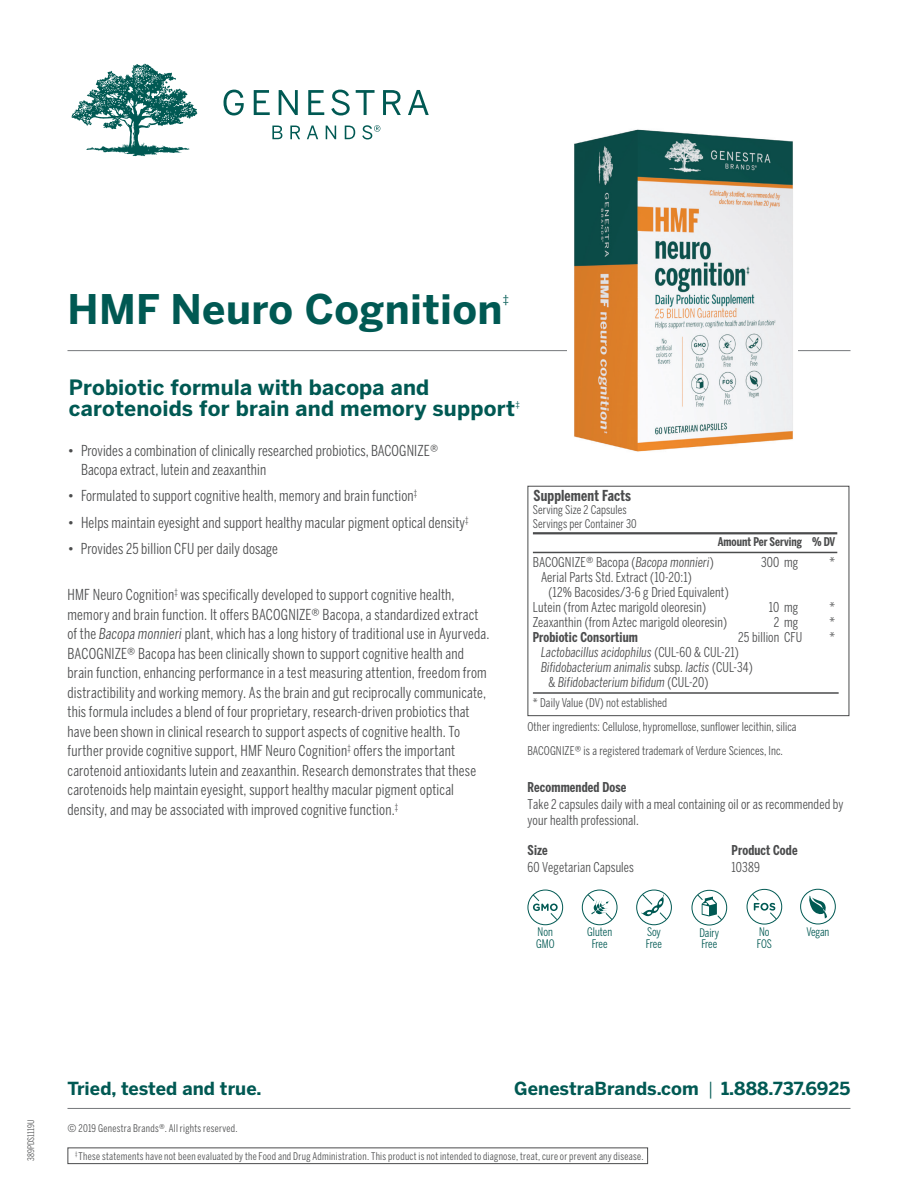
<style>
.page{position:relative;width:918px;height:1188px;background:#fff}
.page>*{position:absolute;margin:0;border:0;box-sizing:border-box;transform-origin:0 0}
.t1{font:700 40.5px "Benton Sans";letter-spacing:.01em;color:#005953}
.t2{font:700 21px/21.8px "Benton Sans";letter-spacing:.01em;color:#005953}
.t3{font:700 17.85px "Benton Sans";letter-spacing:.005em;color:#005953}
.t4{font:15px/19.5px "Benton Sans Compressed";letter-spacing:.01em;color:#4b4c4d}
.t5{font:700 15px "Benton Sans Compressed";letter-spacing:.01em;color:#4b4c4d}
.t6{font:13.5px/16.5px "Benton Sans Compressed";letter-spacing:.01em;color:#4b4c4d}
.t7{font:italic 13.5px "Benton Sans Compressed";letter-spacing:.01em;color:#4b4c4d}
.t8{font:700 13.5px "Benton Sans Compressed";letter-spacing:.01em;color:#4b4c4d}
.t9{font:12px/24.3px "Benton Sans Compressed";letter-spacing:.01em;color:#4b4c4d}
.t10{font:700 12px "Benton Sans Compressed";color:#4b4c4d}
.t11{font:11.7px/11.7px "Benton Sans Compressed";color:#005953}
.t12{font:10.95px "Benton Sans";color:#005953}
.t13{font:10.5px "Benton Sans Compressed";letter-spacing:.03em;color:#4b4c4d}
.t14{font:9px "Benton Sans Compressed";letter-spacing:.01em;color:#4b4c4d}
.t15{font:7.8px "Benton Sans";color:#005953}
.s1{font-family:"Benton Sans"}
.s2{font-style:italic}
.s3{font-style:normal}
.s4{font-family:"Benton Sans Compressed";font-weight:400}
</style>
<div class="page">
<hr style="left:68px;top:1108px;width:782px;height:1px;background:#76787b">
<svg style="left:224px;top:90px;width:205px;height:25px"></svg>
<svg style="left:272px;top:125px;width:108px;height:15px"></svg>
<svg style="left:72px;top:64px;width:126px;height:92px"></svg>
<div style="left:68px;top:1148px;width:580px;height:16px;border:1px solid #4b4c4d"></div>
<hr style="left:533px;top:532px;width:304px;height:2px;background:#4b4c4d">
<hr style="left:533px;top:552px;width:304px;height:1px;background:#4b4c4d">
<hr style="left:533px;top:692px;width:306px;height:2px;background:#4b4c4d">
<div style="left:528px;top:486px;width:321px;height:230px;border:1px solid #4b4c4d"></div>
<hr style="left:68px;top:350px;width:782px;height:1px;background:#76787b">
<img style="left:567px;top:129px;width:230px;height:323px">
<div style="left:800px;top:889px;width:36px;height:35px;border:1px solid #005953;border-radius:50%"></div>
<svg style="left:809px;top:896px;width:18px;height:23px"></svg>
<svg style="left:637px;top:890px;width:34px;height:35px"></svg>
<div style="left:636px;top:890px;width:36px;height:35px;border:1px solid #005953;border-radius:50%"></div>
<svg style="left:641px;top:894px;width:27px;height:27px"></svg>
<svg style="left:692px;top:890px;width:35px;height:35px"></svg>
<div style="left:692px;top:890px;width:35px;height:35px;border:1px solid #005953;border-radius:50%"></div>
<svg style="left:697px;top:894px;width:26px;height:27px"></svg>
<svg style="left:528px;top:890px;width:35px;height:35px"></svg>
<div style="left:528px;top:890px;width:35px;height:35px;border:1px solid #005953;border-radius:50%"></div>
<svg style="left:532px;top:894px;width:26px;height:27px"></svg>
<svg style="left:747px;top:889px;width:35px;height:35px"></svg>
<div style="left:747px;top:889px;width:35px;height:35px;border:1px solid #005953;border-radius:50%"></div>
<svg style="left:751px;top:893px;width:27px;height:27px"></svg>
<svg style="left:582px;top:890px;width:35px;height:35px"></svg>
<div style="left:582px;top:890px;width:35px;height:35px;border:1px solid #005953;border-radius:50%"></div>
<svg style="left:587px;top:894px;width:26px;height:27px"></svg>
<h1 class="t1" style="left:68px;top:285px;width:437px">HMF Neuro Cognition</h1>
<p class="t12" style="left:503px;top:292px;width:8px">‡</p>
<h2 class="t2" style="left:69px;top:376px;width:448px">Probiotic formula with bacopa and carotenoids for brain and memory support</h2>
<p class="t15" style="left:516px;top:400px;width:6px">‡</p>
<p class="t4" style="left:81px;top:440px;width:359px;text-indent:-14px">• Provides a combination of clinically researched probiotics, BACOGNIZE<span class="s1">®<br></span>Bacopa extract, lutein and zeaxanthin</p>
<p class="t4" style="left:68px;top:486px;width:351px">• Formulated to support cognitive health, memory and brain function<sup>‡</sup></p>
<p class="t4" style="left:68px;top:512px;width:403px">• Helps maintain eyesight and support healthy macular pigment optical density<sup>‡</sup></p>
<p class="t4" style="left:67px;top:539px;width:212px">• Provides 25 billion CFU per daily dosage</p>
<p class="t4" style="left:67px;top:585px;width:424px">HMF Neuro Cognition<sup>‡</sup> was specifically developed to support cognitive health, memory and brain function. It offers BACOGNIZE<span class="s1">®</span> Bacopa, a standardized extract of the <span class="s2">Bacopa monnieri</span> plant, which has a long history of traditional use in Ayurveda.<br>BACOGNIZE<span class="s1">®</span> Bacopa has been clinically shown to support cognitive health and brain function, enhancing performance in a test measuring attention, freedom from distractibility and working memory. As the brain and gut reciprocally communicate, this formula includes a blend of four proprietary, research-driven probiotics that have been shown in clinical research to support aspects of cognitive health. To further provide cognitive support, HMF Neuro Cognition<sup>‡</sup> offers the important carotenoid antioxidants lutein and zeaxanthin. Research demonstrates that these carotenoids help maintain eyesight, support healthy macular pigment optical density, and may be associated with improved cognitive function.<sup>‡</sup></p>
<p class="t5" style="left:533px;top:486px;width:99px">Supplement Facts</p>
<p class="t9" style="left:533px;top:503px;width:105px;line-height:13.5px">Serving Size 2 Capsules<br>Servings per Container 30</p>
<p class="t10" style="left:718px;top:535px;width:119px">Amount Per Serving % DV</p>
<p class="t6" style="left:533px;top:553px;width:182px">BACOGNIZE<span class="s1">®</span> Bacopa (<span class="s2">Bacopa monnieri</span>)</p>
<p class="t6" style="left:761px;top:553px;width:39px">300 mg</p>
<p class="t6" style="left:829px;top:553px;width:7px">*</p>
<p class="t6" style="left:541px;top:568px;width:152px">Aerial Parts Std. Extract (10-20:1)</p>
<p class="t6" style="left:549px;top:583px;width:182px">(12% Bacosides/3-6 g Dried Equivalent)</p>
<p class="t6" style="left:533px;top:598px;width:175px">Lutein (from Aztec marigold oleoresin)</p>
<p class="t6" style="left:769px;top:598px;width:31px">10 mg</p>
<p class="t6" style="left:829px;top:598px;width:7px">*</p>
<p class="t6" style="left:533px;top:613px;width:196px">Zeaxanthin (from Aztec marigold oleoresin)</p>
<p class="t6" style="left:774px;top:613px;width:26px">2 mg</p>
<p class="t6" style="left:829px;top:613px;width:7px">*</p>
<p class="t8" style="left:533px;top:628px;width:107px">Probiotic Consortium</p>
<p class="t6" style="left:738px;top:628px;width:66px">25 billion CFU</p>
<p class="t6" style="left:829px;top:628px;width:7px">*</p>
<p class="t7" style="left:541px;top:644px;width:199px">Lactobacillus acidophilus <span class="s3">(CUL-60 &amp; CUL-21)</span></p>
<p class="t7" style="left:541px;top:659px;width:213px">Bifidobacterium animalis <span class="s3">subsp.</span> lactis <span class="s3">(CUL-34)</span></p>
<p class="t7" style="left:549px;top:674px;width:162px"><span class="s3">&amp;</span> Bifidobacterium bifidum <span class="s3">(CUL-20)</span></p>
<p class="t9" style="left:528px;top:690px;width:270px;text-indent:5px">* Daily Value (DV) not established<br>Other ingredients: Cellulose, hypromellose, sunflower lecithin, silica<br>BACOGNIZE<span class="s1">®</span> is a registered trademark of Verdure Sciences, Inc.</p>
<p class="t8" style="left:528px;top:779px;width:100px">Recommended Dose</p>
<p class="t6" style="left:528px;top:795px;width:317px">Take 2 capsules daily with a meal containing oil or as recommended by your health professional.</p>
<p class="t8" style="left:528px;top:842px;width:22px">Size</p>
<p class="t8" style="left:732px;top:842px;width:68px">Product Code</p>
<p class="t6" style="left:528px;top:858px;width:108px">60 Vegetarian Capsules</p>
<p class="t6" style="left:732px;top:858px;width:30px">10389</p>
<p class="t11" style="left:647px;top:926px;width:15px">Soy</p>
<p class="t11" style="left:807px;top:925px;width:24px">Vegan</p>
<p class="t11" style="left:646px;top:938px;width:17px">Free</p>
<p class="t11" style="left:536px;top:926px;width:20px">Non<br>GMO</p>
<p class="t11" style="left:757px;top:926px;width:17px">No<br>FOS</p>
<p class="t11" style="left:587px;top:926px;width:26px;text-align:center">Gluten<br>Free</p>
<p class="t11" style="left:700px;top:926px;width:21px">Dairy<br>Free</p>
<p class="t14" style="left:25px;top:1161px;width:43px;rotate:-90deg">389PDS1119U</p>
<p class="t3" style="left:68px;top:1078px;width:195px">Tried, tested and true.</p>
<p class="t3" style="left:514px;top:1078px;width:338px">GenestraBrands.com <span class="s4">|</span> 1.888.737.6925</p>
<p class="t13" style="left:68px;top:1122px;width:172px"><span class="s1">©</span> 2019 Genestra Brands<span class="s1">®</span>. All rights reserved.</p>
<p class="t13" style="left:75px;top:1150px;width:570px"><sup>‡</sup> These statements have not been evaluated by the Food and Drug Administration. This product is not intended to diagnose, treat, cure or prevent any disease.</p>
</div>
